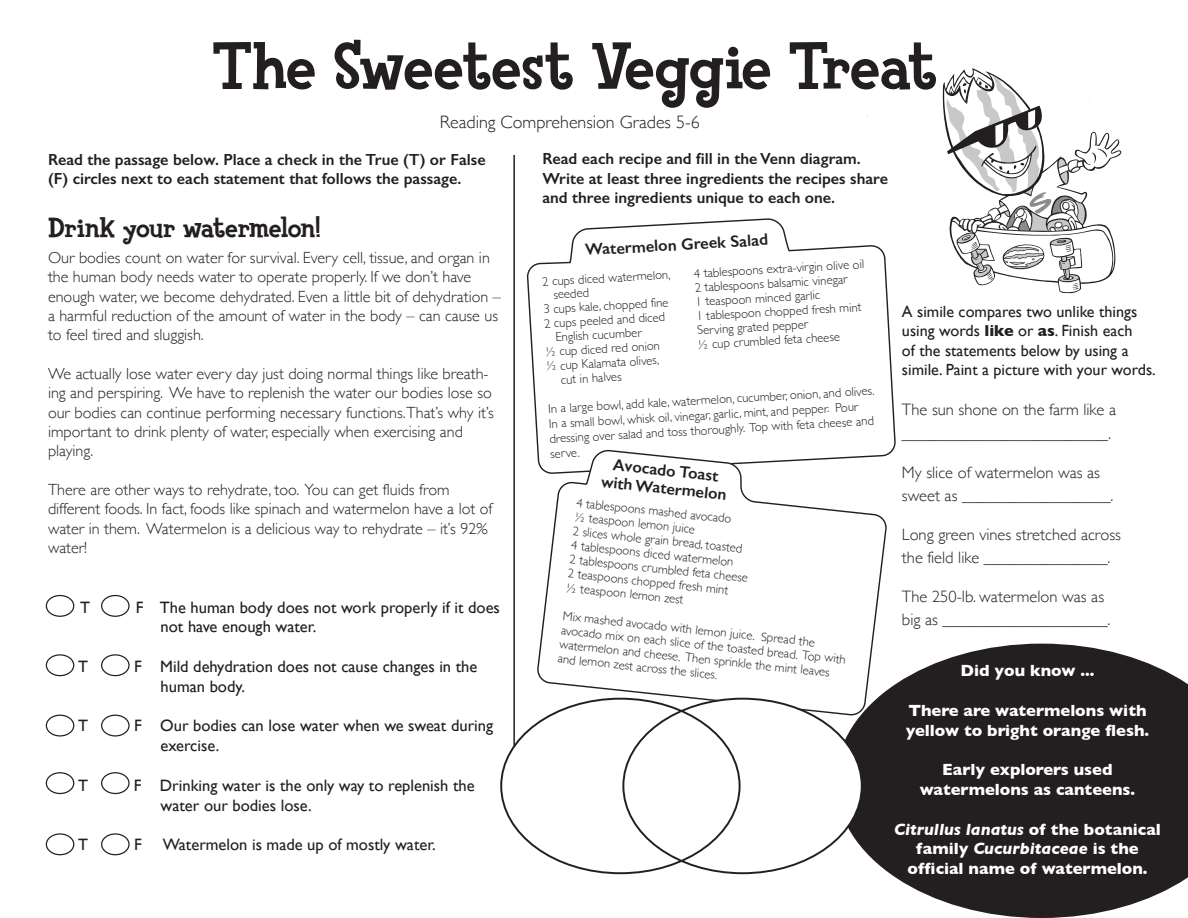
<style>
.page{position:relative;width:1188px;height:918px;background:#fff}
.page>*{position:absolute;margin:0;border:0;box-sizing:border-box;transform-origin:0 0}
.t1{font:800 67.5px "Fink";letter-spacing:-.015em;color:#231f20}
.t2{font:800 28.5px "Fink";letter-spacing:-.03em;color:#231f20}
.t3{font:300 18px "Gill Sans";color:#231f20}
.t4{font:16.5px/19.8px "Gill Sans";color:#231f20}
.t5{font:300 16.5px/22.5px "Gill Sans";color:#231f20}
.t6{font:700 16.5px/19.8px "Gill Sans";color:#fff;text-align:center}
.t7{font:600 16.5px/18px "Gill Sans";color:#231f20;text-align:center}
.t8{font:300 16.2px/19.4px "Gill Sans";color:#231f20}
.t9{font:600 16.2px/19.4px "Gill Sans";color:#231f20}
.t10{font:16.2px/19.4px "Gill Sans";color:#231f20}
.t11{font:300 12.75px/14.2px "Gill Sans";color:#231f20}
.s1{font-weight:700}
.s2{font-style:italic}
</style>
<div class="page">
<svg style="left:836px;top:644px;width:352px;height:274px;background:#403c3d"></svg>
<svg style="left:943px;top:68px;width:178px;height:225px"></svg>
<div style="left:46px;top:595px;width:28px;height:22px;border:1px solid #231f20;border-radius:50%"></div>
<div style="left:101px;top:595px;width:29px;height:22px;border:1px solid #231f20;border-radius:50%"></div>
<div style="left:46px;top:654px;width:28px;height:22px;border:1px solid #231f20;border-radius:50%"></div>
<div style="left:101px;top:654px;width:29px;height:22px;border:1px solid #231f20;border-radius:50%"></div>
<div style="left:46px;top:715px;width:28px;height:22px;border:1px solid #231f20;border-radius:50%"></div>
<div style="left:101px;top:715px;width:29px;height:22px;border:1px solid #231f20;border-radius:50%"></div>
<div style="left:46px;top:772px;width:28px;height:22px;border:1px solid #231f20;border-radius:50%"></div>
<div style="left:101px;top:772px;width:29px;height:22px;border:1px solid #231f20;border-radius:50%"></div>
<div style="left:46px;top:833px;width:28px;height:22px;border:1px solid #231f20;border-radius:50%"></div>
<div style="left:101px;top:833px;width:29px;height:22px;border:1px solid #231f20;border-radius:50%"></div>
<svg style="left:527px;top:219px;width:368px;height:237px"></svg>
<svg style="left:537px;top:450px;width:350px;height:265px"></svg>
<div style="left:623px;top:699px;width:239px;height:174px;background:#fff;border-radius:50%"></div>
<hr style="left:513px;top:155px;width:2px;height:592px;background:#231f20">
<h1 class="t1" style="left:212px;top:24px;width:727px">The Sweetest Veggie Treat</h1>
<h3 class="t3" style="left:440px;top:108px;width:261px">Reading Comprehension Grades 5-6</h3>
<p class="t9" style="left:48px;top:149px;width:439px">Read the passage below. Place a check in the True (T) or False (F) circles next to each statement that follows the passage.</p>
<h2 class="t2" style="left:48px;top:210px;width:274px">Drink your watermelon!</h2>
<p class="t8" style="left:48px;top:247px;width:454px">Our bodies count on water for survival. Every cell, tissue, and organ in the human body needs water to operate properly. If we don’t have enough water, we become dehydrated. Even a little bit of dehydration – a harmful reduction of the amount of water in the body – can cause us to feel tired and sluggish.</p>
<p class="t8" style="left:48px;top:363px;width:447px">We actually lose water every day just doing normal things like breath&shy;ing and perspiring. We have to replenish the water our bodies lose so our bodies can continue performing necessary functions.That’s why it’s important to drink plenty of water, especially when exercising and playing.</p>
<p class="t8" style="left:48px;top:479px;width:446px">There are other ways to rehydrate, too. You can get fluids from different foods. In fact, foods like spinach and watermelon have a lot of water in them. Watermelon is a delicious way to rehydrate – it’s 92% water!</p>
<p class="t9" style="left:542px;top:149px;width:347px">Read each recipe and fill in the Venn diagram.<br>Write at least three ingredients the recipes share and three ingredients unique to each one.</p>
<p class="t7" style="left:585px;top:240px;width:185px;rotate:-3deg">Watermelon Greek Salad</p>
<p class="t11" style="left:542px;top:274px;width:130px;rotate:-3deg">2 cups diced watermelon,</p>
<p class="t11" style="left:553px;top:287px;width:37px;rotate:-3deg">seeded</p>
<p class="t11" style="left:543px;top:301px;width:127px;rotate:-3deg">3 cups kale, chopped fine</p>
<p class="t11" style="left:544px;top:316px;width:123px;rotate:-3deg">2 cups peeled and diced</p>
<p class="t11" style="left:555px;top:329px;width:88px;rotate:-3deg">English cucumber</p>
<p class="t11" style="left:545px;top:344px;width:116px;rotate:-3deg">½ cup diced red onion</p>
<p class="t11" style="left:546px;top:358px;width:115px;rotate:-3deg">½ cup Kalamata olives,</p>
<p class="t11" style="left:561px;top:372px;width:62px;rotate:-3deg">cut in halves</p>
<p class="t11" style="left:547px;top:400px;width:329px;line-height:15.1px;rotate:-3deg">In a large bowl, add kale, watermelon, cucumber, onion, and olives.<br>In a small bowl, whisk oil, vinegar, garlic, mint, and pepper. Pour dressing over salad and toss thoroughly. Top with feta cheese and serve.</p>
<p class="t7" style="left:604px;top:454px;width:128px;rotate:6deg">Avocado Toast with Watermelon</p>
<p class="t11" style="left:576px;top:495px;width:181px;rotate:6deg">4 tablespoons mashed avocado<br>½ teaspoon lemon juice<br>2 slices whole grain bread, toasted<br>4 tablespoons diced watermelon<br>2 tablespoons crumbled feta cheese<br>2 teaspoons chopped fresh mint<br>½ teaspoon lemon zest</p>
<p class="t11" style="left:563px;top:608px;width:288px;rotate:6deg">Mix mashed avocado with lemon juice. Spread the avocado mix on each slice of the toasted bread. Top with watermelon and cheese. Then sprinkle the mint leaves and lemon zest across the slices.</p>
<p class="t11" style="left:694px;top:265px;width:172px;rotate:-3deg">4 tablespoons extra-virgin olive oil<br>2 tablespoons balsamic vinegar<br>1 teaspoon minced garlic<br>1 tablespoon chopped fresh mint<br>Serving grated pepper<br>½ cup crumbled feta cheese</p>
<p class="t10" style="left:902px;top:302px;width:255px">A simile compares two unlike things using words <span class="s1">like</span> or <span class="s1">as</span>. Finish each<br>of the statements below by using a simile. Paint a picture with your words.</p>
<p class="t5" style="left:902px;top:396px;width:216px;line-height:24px">The sun shone on the farm like a _________________________.</p>
<p class="t5" style="left:902px;top:461px;width:213px">My slice of watermelon was as sweet as __________________.</p>
<p class="t5" style="left:902px;top:523px;width:221px">Long green vines stretched across the field like _______________.</p>
<p class="t5" style="left:902px;top:585px;width:210px">The 250-lb. watermelon was as big as ____________________.</p>
<p class="t4" style="left:80px;top:597px;width:11px">T</p>
<p class="t4" style="left:161px;top:597px;width:341px;text-indent:-25px">F The human body does not work properly if it does not have enough water.</p>
<p class="t4" style="left:78px;top:656px;width:11px">T</p>
<p class="t4" style="left:161px;top:656px;width:318px;text-indent:-26px">F Mild dehydration does not cause changes in the human body.</p>
<p class="t4" style="left:78px;top:716px;width:11px">T</p>
<p class="t4" style="left:161px;top:716px;width:334px;text-indent:-26px">F Our bodies can lose water when we sweat during exercise.</p>
<p class="t4" style="left:78px;top:775px;width:11px">T</p>
<p class="t4" style="left:161px;top:775px;width:316px;text-indent:-27px">F Drinking water is the only way to replenish the water our bodies lose.</p>
<p class="t4" style="left:78px;top:835px;width:11px">T</p>
<p class="t4" style="left:134px;top:835px;width:9px">F</p>
<p class="t4" style="left:163px;top:835px;width:275px">Watermelon is made up of mostly water.</p>
<p class="t6" style="left:960px;top:660px;width:135px">Did you know ...</p>
<p class="t6" style="left:906px;top:700px;width:245px;text-align:left">There are watermelons with yellow to bright orange flesh.</p>
<p class="t6" style="left:920px;top:759px;width:217px">Early explorers used watermelons as canteens.</p>
<p class="t6" style="left:894px;top:819px;width:268px"><span class="s2">Citrullus lanatus</span> of the botanical family <span class="s2">Cucurbitaceae</span> is the official name of watermelon.</p>
</div>
